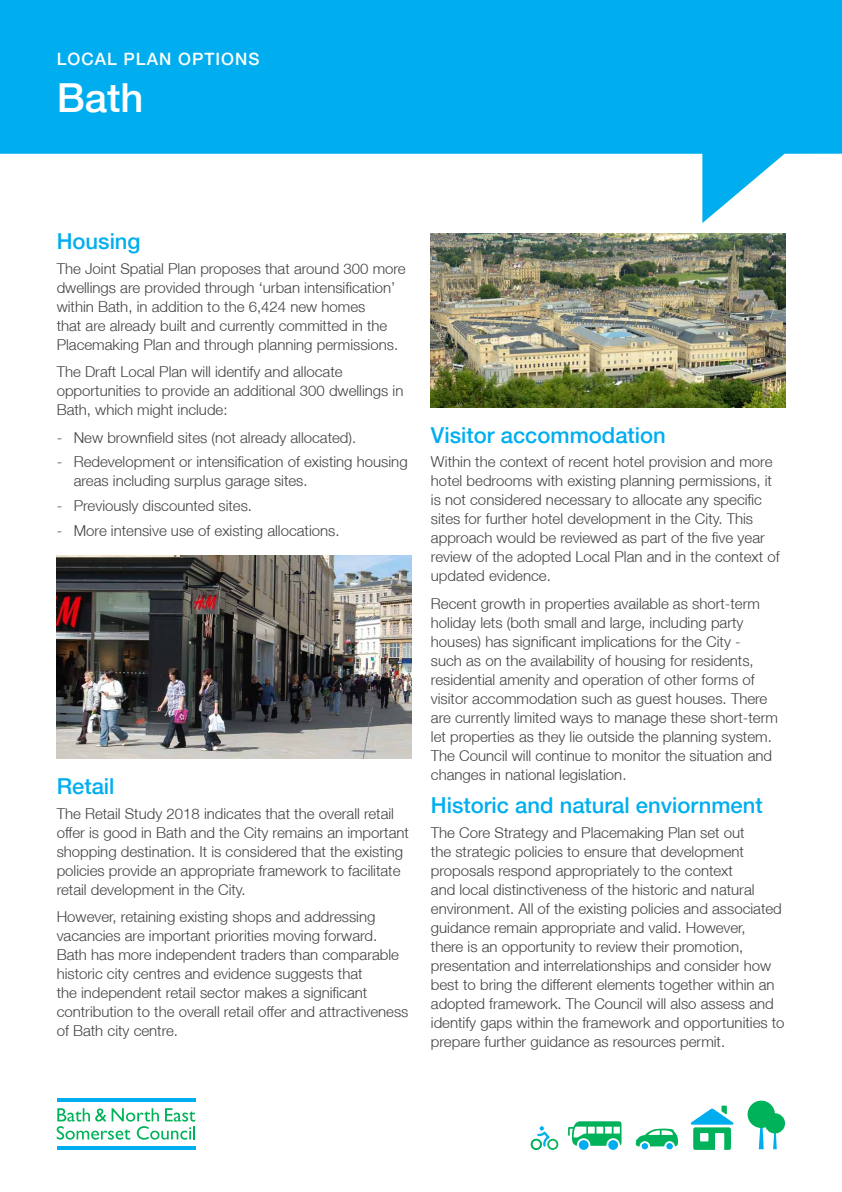
<style>
.page{position:relative;width:842px;height:1192px;background:#fff}
.page>*{position:absolute;margin:0;border:0;box-sizing:border-box;transform-origin:0 0}
.t1{font:500 40px "Helvetica Neue LT";color:#fff}
.t2{font:500 22px "Helvetica Neue LT";color:#00aeef}
.t3{font:500 17px "Helvetica Neue LT";letter-spacing:.06em;color:#fff}
.t4{font:300 15px/19px "Helvetica Neue LT";color:#414042}
</style>
<div class="page">
<svg style="left:0;top:0;width:842px;height:223px;fill:#00aeef"></svg>
<svg style="left:773px;top:1133px;width:4px;height:16px"></svg>
<div style="left:765px;top:1113px;width:20px;height:20px;background:#00b259;border-radius:50%"></div>
<svg style="left:759px;top:1128px;width:5px;height:21px"></svg>
<div style="left:747px;top:1101px;width:28px;height:27px;background:#00b259;border-radius:50%"></div>
<svg style="left:690px;top:1106px;width:43px;height:44px"></svg>
<div style="left:641px;top:1143px;width:8px;height:7px;background:#00aeef;border-radius:50%"></div>
<div style="left:641px;top:1142px;width:8px;height:8px;border:1px solid #fff;border-radius:50%"></div>
<div style="left:666px;top:1143px;width:7px;height:7px;background:#00aeef;border-radius:50%"></div>
<div style="left:665px;top:1142px;width:9px;height:8px;border:1px solid #fff;border-radius:50%"></div>
<svg style="left:568px;top:1121px;width:53px;height:25px"></svg>
<div style="left:608px;top:1140px;width:10px;height:10px;background:#00aeef;border-radius:50%"></div>
<div style="left:579px;top:1140px;width:10px;height:10px;background:#00aeef;border-radius:50%"></div>
<svg style="left:531px;top:1126px;width:27px;height:24px"></svg>
<div style="left:548px;top:1140px;width:9px;height:9px;border:1px solid #00b259;border-radius:50%"></div>
<div style="left:532px;top:1140px;width:9px;height:9px;border:1px solid #00b259;border-radius:50%"></div>
<svg style="left:636px;top:1129px;width:42px;height:18px"></svg>
<hr style="left:57px;top:1147px;width:138px;height:3px;background:#00aeef">
<hr style="left:57px;top:1098px;width:138px;height:3px;background:#00aeef">
<svg style="left:57px;top:1108px;width:138px;height:32px"></svg>
<img style="left:57px;top:556px;width:354px;height:202px">
<img style="left:431px;top:233px;width:354px;height:175px">
<p class="t3" style="left:57px;top:49px;width:204px">LOCAL PLAN OPTIONS</p>
<h1 class="t1" style="left:57px;top:73px;width:88px">Bath</h1>
<h2 class="t2" style="left:57px;top:228px;width:85px">Housing</h2>
<p class="t4" style="left:57px;top:258px;width:351px">The Joint Spatial Plan proposes that around 300 more dwellings are provided through ‘urban intensification’ within Bath, in addition to the 6,424 new homes<br>that are already built and currently committed in the Placemaking Plan and through planning permissions.</p>
<p class="t4" style="left:57px;top:362px;width:348px">The Draft Local Plan will identify and allocate opportunities to provide an additional 300 dwellings in<br>Bath, which might include:</p>
<p class="t4" style="left:57px;top:427px;width:301px">- New brownfield sites (not already allocated).</p>
<p class="t4" style="left:74px;top:452px;width:335px;text-indent:-17px">- Redevelopment or intensification of existing housing areas including surplus garage sites.</p>
<p class="t4" style="left:57px;top:496px;width:197px">- Previously discounted sites.</p>
<p class="t4" style="left:57px;top:520px;width:284px">- More intensive use of existing allocations.</p>
<h2 class="t2" style="left:57px;top:773px;width:59px">Retail</h2>
<p class="t4" style="left:57px;top:804px;width:354px">The Retail Study 2018 indicates that the overall retail offer is good in Bath and the City remains an important shopping destination. It is considered that the existing policies provide an appropriate framework to facilitate retail development in the City.</p>
<p class="t4" style="left:57px;top:907px;width:353px">However, retaining existing shops and addressing vacancies are important priorities moving forward.<br>Bath has more independent traders than comparable historic city centres and evidence suggests that<br>the independent retail sector makes a significant contribution to the overall retail offer and attractiveness of Bath city centre.</p>
<h2 class="t2" style="left:431px;top:422px;width:236px">Visitor accommodation</h2>
<p class="t4" style="left:431px;top:452px;width:350px">Within the context of recent hotel provision and more hotel bedrooms with existing planning permissions, it is not considered necessary to allocate any specific sites for further hotel development in the City. This approach would be reviewed as part of the five year review of the adopted Local Plan and in the context of updated evidence.</p>
<p class="t4" style="left:431px;top:594px;width:349px">Recent growth in properties available as short-term holiday lets (both small and large, including party houses) has significant implications for the City -<br>such as on the availability of housing for residents, residential amenity and operation of other forms of visitor accommodation such as guest houses. There are currently limited ways to manage these short-term let properties as they lie outside the planning system.<br>The Council will continue to monitor the situation and changes in national legislation.</p>
<h2 class="t2" style="left:431px;top:792px;width:333px">Historic and natural enviornment</h2>
<p class="t4" style="left:431px;top:823px;width:355px">The Core Strategy and Placemaking Plan set out<br>the strategic policies to ensure that development proposals respond appropriately to the context<br>and local distinctiveness of the historic and natural environment. All of the existing policies and associated guidance remain appropriate and valid. However,<br>there is an opportunity to review their promotion, presentation and interrelationships and consider how best to bring the different elements together within an adopted framework. The Council will also assess and identify gaps within the framework and opportunities to prepare further guidance as resources permit.</p>
</div>
